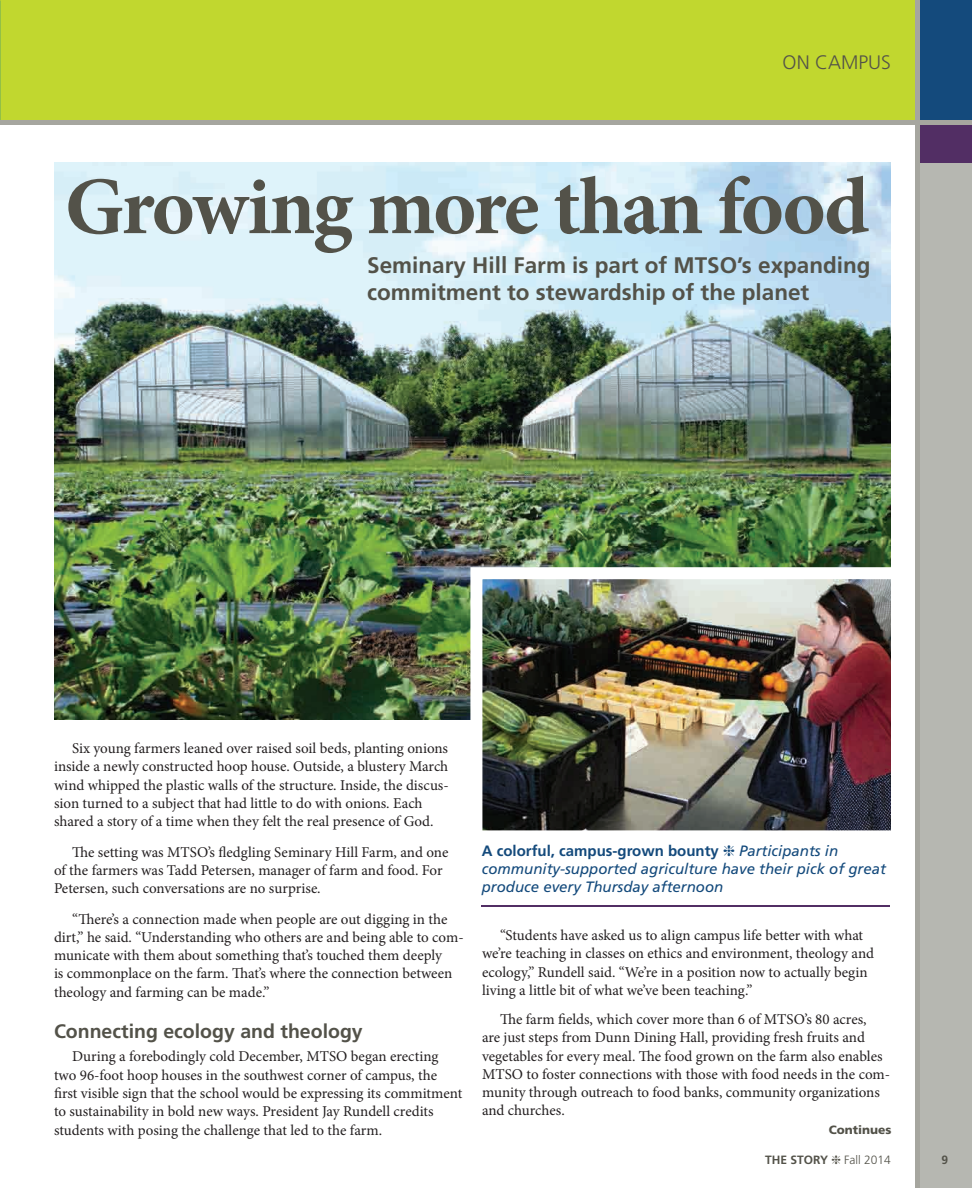
<style>
.page{position:relative;width:972px;height:1188px;background:#fff}
.page>*{position:absolute;margin:0;border:0;box-sizing:border-box;transform-origin:0 0}
.t1{font:700 81.75px "Minion Pro";letter-spacing:-.03em;color:#535249}
.t2{font:700 22.5px/27px "Frutiger";color:#535249}
.t3{font:700 19.5px "Frutiger";color:#535249}
.t4{font:300 19.5px "Frutiger";color:#535249}
.t5{font:15px/18.3px "Minion Pro";color:#231f20}
.t6{font:italic 15px/18px "Frutiger";color:#144a7c}
.t7{font:700 15px "Frutiger";color:#144a7c}
.t8{font:700 12px "Frutiger";color:#535249}
.t9{font:900 12px "Frutiger";color:#535249}
.t10{font:300 12px "Frutiger";color:#535249}
</style>
<div class="page">
<img style="left:54px;top:162px;width:837px;height:557px">
<div style="left:0;top:0;width:918px;height:122px;background:#c1d72f"></div>
<div style="left:918px;top:0;width:54px;height:122px;background:#144a7c"></div>
<div style="left:918px;top:161px;width:54px;height:1027px;background:#b6b7b1"></div>
<div style="left:918px;top:123px;width:54px;height:39px;background:#522e64"></div>
<img style="left:470px;top:567px;width:421px;height:264px">
<hr style="left:482px;top:906px;width:408px;height:1px;background:#522e64">
<hr style="left:916px;top:0;width:4px;height:1188px;background:#a6a69f">
<div style="left:0;top:120px;width:972px;height:5px;background:#a6a69f"></div>
<h3 class="t4" style="left:783px;top:52px;width:110px">ON CAMPUS</h3>
<h1 class="t1" style="left:65px;top:149px;width:806px">Growing more than food</h1>
<h2 class="t2" style="left:367px;top:251px;width:505px">Seminary Hill Farm is part of MTSO’s expanding commitment to stewardship of the planet</h2>
<p class="t5" style="left:54px;top:739px;width:396px;text-indent:18px">Six young farmers leaned over raised soil beds, planting onions inside a newly constructed hoop house. Outside, a blustery March wind whipped the plastic walls of the structure. Inside, the discus&shy;sion turned to a subject that had little to do with onions. Each shared a story of a time when they felt the real presence of God.</p>
<p class="t5" style="left:54px;top:843px;width:396px;text-indent:18px">The setting was MTSO’s fledgling Seminary Hill Farm, and one of the farmers was Tadd Petersen, manager of farm and food. For<br>Petersen, such conversations are no surprise.</p>
<p class="t5" style="left:54px;top:910px;width:411px;text-indent:18px">“There’s a connection made when people are out digging in the dirt,” he said. “Understanding who others are and being able to com&shy;municate with them about something that’s touched them deeply<br>is commonplace on the farm. That’s where the connection between theology and farming can be made.”</p>
<h3 class="t3" style="left:54px;top:1019px;width:310px">Connecting ecology and theology</h3>
<p class="t5" style="left:54px;top:1047px;width:410px;text-indent:18px">During a forebodingly cold December, MTSO began erecting two 96-foot hoop houses in the southwest corner of campus, the first visible sign that the school would be expressing its commitment to sustainability in bold new ways. President Jay Rundell credits students with posing the challenge that led to the farm.</p>
<p class="t7" style="left:482px;top:842px;width:239px">A colorful, campus-grown bounty</p>
<p class="t6" style="left:482px;top:842px;width:406px;text-indent:257px">Participants in community-supported agriculture have their pick of great produce every Thursday afternoon</p>
<p class="t5" style="left:482px;top:926px;width:394px;text-indent:18px">“Students have asked us to align campus life better with what we’re teaching in classes on ethics and environment, theology and ecology,” Rundell said. “We’re in a position now to actually begin living a little bit of what we’ve been teaching.”</p>
<p class="t5" style="left:482px;top:1010px;width:410px;text-indent:18px">The farm fields, which cover more than 6 of MTSO’s 80 acres,<br>are just steps from Dunn Dining Hall, providing fresh fruits and vegetables for every meal. The food grown on the farm also enables MTSO to foster connections with those with food needs in the com&shy;munity through outreach to food banks, community organizations and churches.</p>
<p class="t9" style="left:829px;top:1122px;width:64px">Continues</p>
<p class="t8" style="left:765px;top:1152px;width:64px">THE STORY</p>
<p class="t10" style="left:844px;top:1153px;width:48px">Fall 2014</p>
<p class="t8" style="left:942px;top:1152px;width:8px">9</p>
</div>
